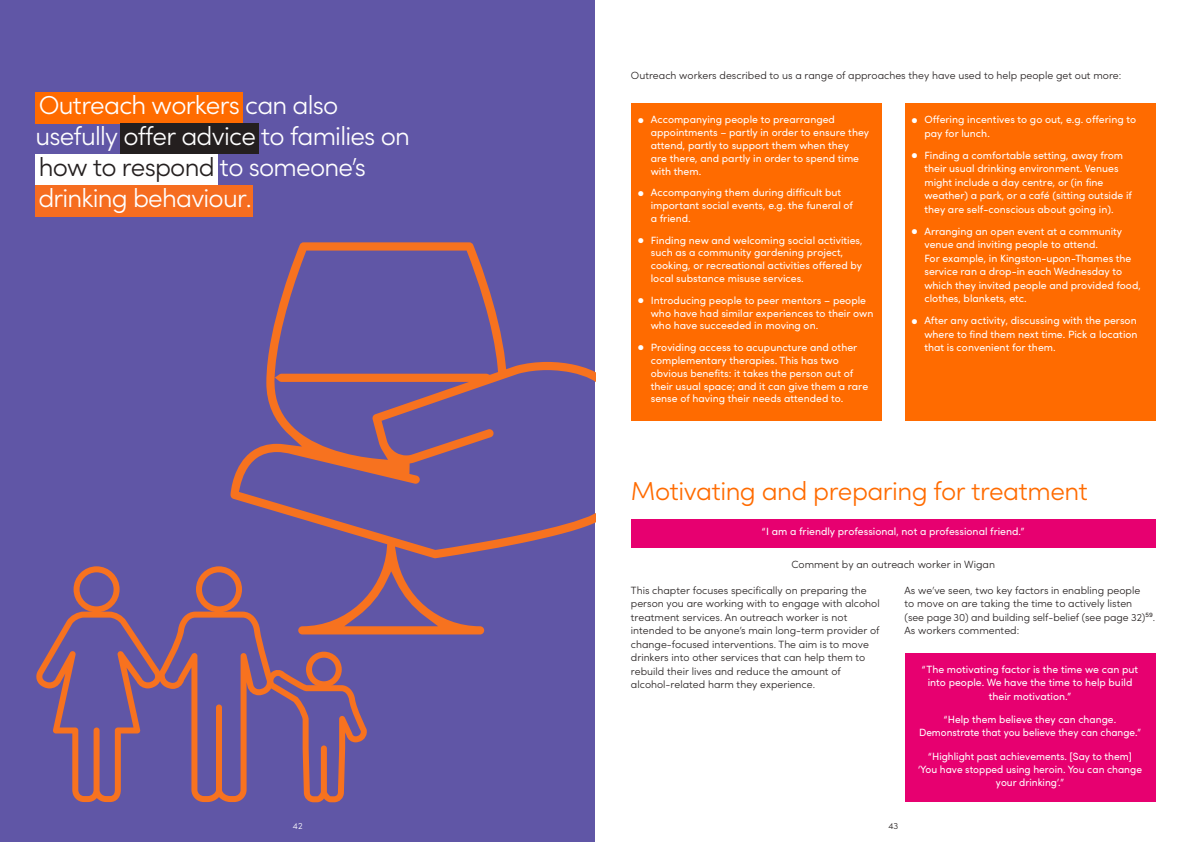
<style>
.page{position:relative;width:1191px;height:842px;background:#fff}
.page>*{position:absolute;margin:0;border:0;box-sizing:border-box;transform-origin:0 0}
.t1{font:300 26px/31px "Change";letter-spacing:-.03em;color:#fff}
.t2{font:300 26px "Change";letter-spacing:-.02em;color:#ff6b00}
.t3{font:10.5px/12.9px "Change";color:#fff}
.t4{font:300 10.5px/13.5px "Change";color:#241f1f}
.t5{font:300 9px "Change";color:#fff}
.t6{font:300 9px "Change";color:#241f1f}
.s1{color:#241f1f}
</style>
<div class="page">
<div style="left:0;top:0;width:595px;height:842px;background:#6056a6"></div>
<svg style="left:36px;top:566px;width:332px;height:236px"></svg>
<svg style="left:230px;top:242px;width:365px;height:392px"></svg>
<div style="left:35px;top:154px;width:183px;height:31px;background:#fff"></div>
<div style="left:35px;top:92px;width:207px;height:31px;background:#ff6b00"></div>
<div style="left:120px;top:123px;width:139px;height:31px;background:#241f1f"></div>
<div style="left:35px;top:185px;width:218px;height:31px;background:#f66d20"></div>
<div style="left:904px;top:653px;width:251px;height:149px;background:#e70070"></div>
<div style="left:631px;top:103px;width:251px;height:318px;background:#ff6b00"></div>
<div style="left:904px;top:103px;width:251px;height:318px;background:#ff6b00"></div>
<div style="left:631px;top:519px;width:524px;height:29px;background:#e70070"></div>
<h1 class="t1" style="left:35px;top:88px;width:376px">Outreach workers can also usefully offer advice to families on <span class="s1">how to respond</span> to someone’s drinking behaviour.</h1>
<p class="t5" style="left:293px;top:819px;width:11px">42</p>
<p class="t4" style="left:631px;top:68px;width:492px">Outreach workers described to us a range of approaches they have used to help people get out more:</p>
<p class="t3" style="left:651px;top:113px;width:220px;text-indent:-13px">● Accompanying people to prearranged appointments – partly in order to ensure they attend, partly to support them when they<br>are there, and partly in order to spend time with them.</p>
<p class="t3" style="left:651px;top:186px;width:204px;text-indent:-13px">● Accompanying them during difficult but important social events, e.g. the funeral of a friend.</p>
<p class="t3" style="left:651px;top:233px;width:213px;text-indent:-13px">● Finding new and welcoming social activities, such as a community gardening project, cooking, or recreational activities offered by local substance misuse services.</p>
<p class="t3" style="left:651px;top:293px;width:224px;text-indent:-13px">● Introducing people to peer mentors – people who have had similar experiences to their own who have succeeded in moving on.</p>
<p class="t3" style="left:651px;top:340px;width:219px;text-indent:-13px">● Providing access to acupuncture and other complementary therapies. This has two obvious benefits: it takes the person out of their usual space; and it can give them a rare sense of having their needs attended to.</p>
<p class="t3" style="left:924px;top:112px;width:213px;line-height:13.5px;text-indent:-13px">● Offering incentives to go out, e.g. offering to pay for lunch.</p>
<p class="t3" style="left:924px;top:148px;width:209px;line-height:13.5px;text-indent:-13px">● Finding a comfortable setting, away from their usual drinking environment. Venues might include a day centre, or (in fine weather) a park, or a café (sitting outside if they are self-conscious about going in).</p>
<p class="t3" style="left:924px;top:224px;width:218px;line-height:13.5px;text-indent:-13px">● Arranging an open event at a community venue and inviting people to attend.<br>For example, in Kingston-upon-Thames the service ran a drop-in each Wednesday to which they invited people and provided food, clothes, blankets, etc.</p>
<p class="t3" style="left:924px;top:313px;width:215px;line-height:13.5px;text-align:justify;text-indent:-13px">● After any activity, discussing with the person where to find them next time. Pick a location that is convenient for them.</p>
<h1 class="t2" style="left:631px;top:472px;width:458px">Motivating and preparing for treatment</h1>
<p class="t3" style="left:762px;top:525px;width:264px">“I am a friendly professional, not a professional friend.”</p>
<p class="t4" style="left:791px;top:556px;width:205px">Comment by an outreach worker in Wigan</p>
<p class="t4" style="left:631px;top:583px;width:250px">This chapter focuses specifically on preparing the person you are working with to engage with alcohol treatment services. An outreach worker is not intended to be anyone’s main long-term provider of change-focused interventions. The aim is to move drinkers into other services that can help them to rebuild their lives and reduce the amount of alcohol-related harm they experience.</p>
<p class="t4" style="left:904px;top:583px;width:252px">As we’ve seen, two key factors in enabling people<br>to move on are taking the time to actively listen<br>(see page 30) and building self-belief (see page 32)<sup>59</sup>.<br>As workers commented:</p>
<p class="t3" style="left:922px;top:662px;width:218px;line-height:13.2px;text-align:center">“The motivating factor is the time we can put into people. We have the time to help build their motivation.”</p>
<p class="t3" style="left:919px;top:712px;width:224px;line-height:13.2px;text-align:center">“Help them believe they can change.<br>Demonstrate that you believe they can change.”</p>
<p class="t3" style="left:918px;top:749px;width:225px;line-height:13.2px;text-align:center">“Highlight past achievements. [Say to them] ‘You have stopped using heroin. You can change your drinking’.”</p>
<p class="t6" style="left:888px;top:819px;width:11px">43</p>
</div>
